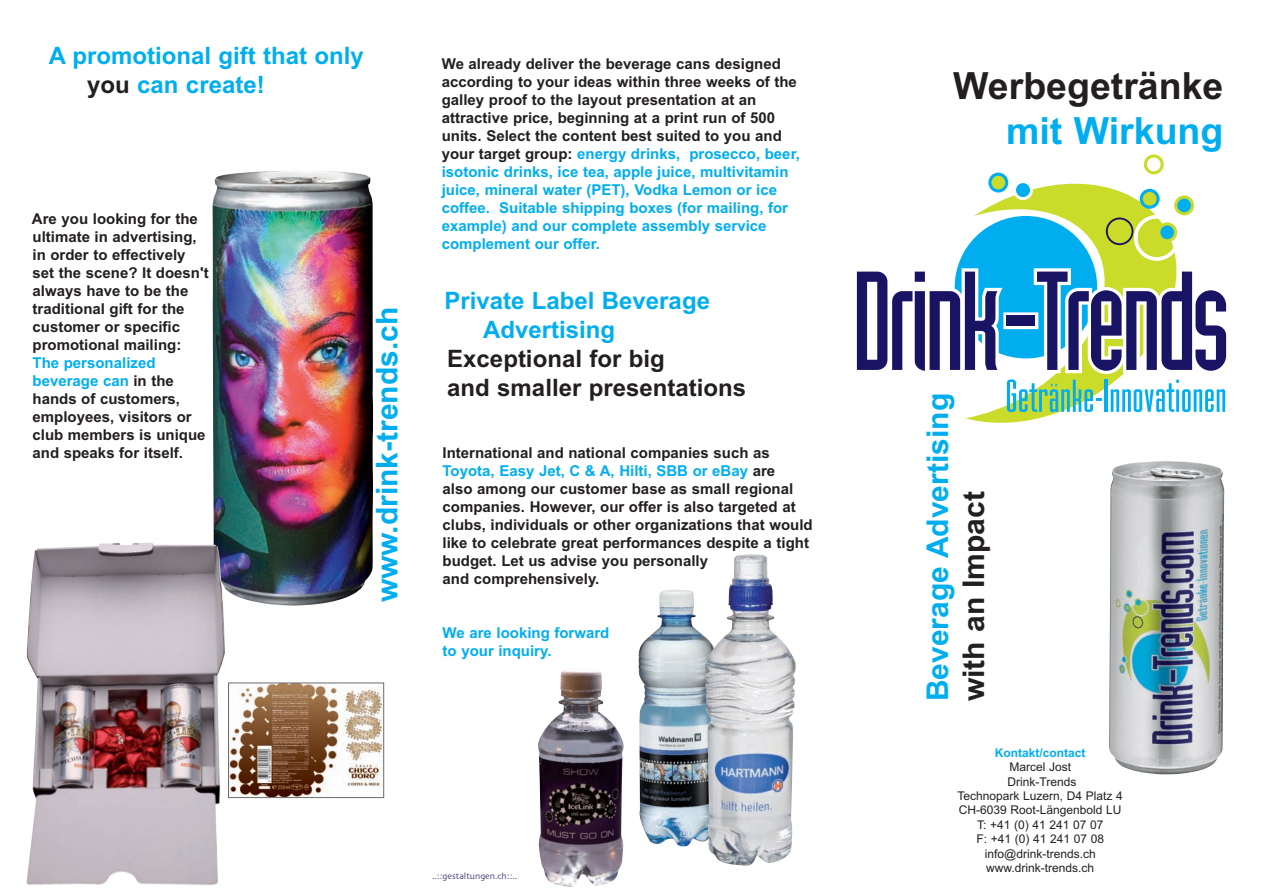
<style>
.page{position:relative;width:1263px;height:893px;background:#fff}
.page>*{position:absolute;margin:0;border:0;box-sizing:border-box;transform-origin:0 0}
.t1{font:700 37.5px "Arial";color:#231f20}
.t2{font:700 37.5px "Arial";color:#00aeef}
.t3{font:700 30px "Arial";color:#00aeef}
.t4{font:700 30px "Arial";color:#231f20}
.t5{font:700 24px/28.8px "Arial";color:#00aeef}
.t6{font:700 24px/28.8px "Arial";color:#231f20}
.t7{font:700 15px/18px "Arial";color:#231f20}
.t8{font:700 15px/18px "Arial";color:#00aeef}
.t9{font:12px/14.4px "Arial";color:#231f20;text-align:center}
.t10{font:700 12px "Arial";color:#00aeef}
.t11{font:9px "Skia";color:#3a3578}
.s1{color:#231f20}
.s2{color:#00aeef}
</style>
<div class="page">
<img style="left:213px;top:171px;width:160px;height:435px">
<img style="left:638px;top:590px;width:67px;height:257px">
<img style="left:1109px;top:461px;width:115px;height:313px">
<svg style="left:965px;top:169px;width:230px;height:254px"></svg>
<svg style="left:990px;top:174px;width:17px;height:17px"></svg>
<div style="left:988px;top:173px;width:20px;height:20px;border:3px solid #00aeef;border-radius:50%"></div>
<div style="left:1144px;top:154px;width:20px;height:20px;border:3px solid #cadb2a;border-radius:50%"></div>
<svg style="left:1176px;top:197px;width:16px;height:17px"></svg>
<div style="left:1174px;top:195px;width:20px;height:20px;border:3px solid #cadb2a;border-radius:50%"></div>
<svg style="left:1013px;top:180px;width:20px;height:20px"></svg>
<div style="left:1141px;top:190px;width:17px;height:17px;background:#cadb2a;border-radius:50%"></div>
<div style="left:1140px;top:189px;width:20px;height:20px;border:3px solid #00aeef;border-radius:50%"></div>
<svg style="left:856px;top:213px;width:371px;height:199px"></svg>
<div style="left:1016px;top:183px;width:14px;height:14px;background:#00aeef;border-radius:50%"></div>
<img style="left:705px;top:554px;width:91px;height:311px">
<img style="left:538px;top:671px;width:86px;height:216px">
<img style="left:26px;top:543px;width:199px;height:342px">
<img style="left:230px;top:685px;width:152px;height:111px">
<div style="left:228px;top:683px;width:156px;height:115px;border:1px solid #6c6d70"></div>
<h3 class="t5" style="left:87px;top:44px;width:278px;text-indent:-38px">A promotional gift that only <span class="s1">you</span> can create!</h3>
<p class="t7" style="left:32px;top:211px;width:178px">Are you looking for the ultimate in advertising, in order to effectively set the scene? It doesn't always have to be the traditional gift for the customer or specific promotional mailing:</p>
<p class="t7" style="left:33px;top:355px;width:174px"><span class="s2">The personalized beverage can</span> in the hands of customers, employees, visitors or club members is unique and speaks for itself.</p>
<h2 class="t3" style="left:376px;top:602px;width:297px;rotate:-90deg">www.drink-trends.ch</h2>
<p class="t7" style="left:442px;top:56px;width:360px">We already deliver the beverage cans designed according to your ideas within three weeks of the galley proof to the layout presentation at an attractive price, beginning at a print run of 500 units. Select the content best suited to you and your target group: <span class="s2">energy drinks, prosecco, beer, isotonic drinks, ice tea, apple juice, multivitamin juice, mineral water (PET), Vodka Lemon or ice coffee. Suitable shipping boxes (for mailing, for example) and our complete assembly service complement our offer.</span></p>
<h3 class="t5" style="left:483px;top:289px;width:228px;text-indent:-39px">Private Label Beverage<br>Advertising</h3>
<h3 class="t6" style="left:447px;top:346px;width:300px">Exceptional for big<br>and smaller presentations</h3>
<p class="t7" style="left:443px;top:446px;width:372px">International and national companies such as <span class="s2">Toyota, Easy Jet, C &amp; A, Hilti, SBB or eBay</span> are<br>also among our customer base as small regional companies. However, our offer is also targeted at clubs, individuals or other organizations that would like to celebrate great performances despite a tight budget. Let us advise you personally<br>and comprehensively.</p>
<p class="t8" style="left:443px;top:626px;width:168px">We are looking forward to your inquiry.</p>
<p class="t11" style="left:432px;top:873px;width:87px">..::gestaltungen.ch::..</p>
<h1 class="t1" style="left:953px;top:73px;width:272px">Werbegetränke</h1>
<h1 class="t2" style="left:1006px;top:118px;width:219px">mit Wirkung</h1>
<h2 class="t3" style="left:927px;top:701px;width:310px;rotate:-90deg">Beverage Advertising</h2>
<h2 class="t4" style="left:963px;top:701px;width:212px;rotate:-90deg">with an Impact</h2>
<p class="t10" style="left:995px;top:748px;width:92px">Kontakt/contact</p>
<p class="t9" style="left:957px;top:761px;width:167px">Marcel Jost<br>Drink-Trends<br>Technopark Luzern, D4 Platz 4<br>CH-6039 Root-Längenbold LU<br>T: +41 (0) 41 241 07 07<br>F: +41 (0) 41 241 07 08 info@drink-trends.ch www.drink-trends.ch</p>
</div>
